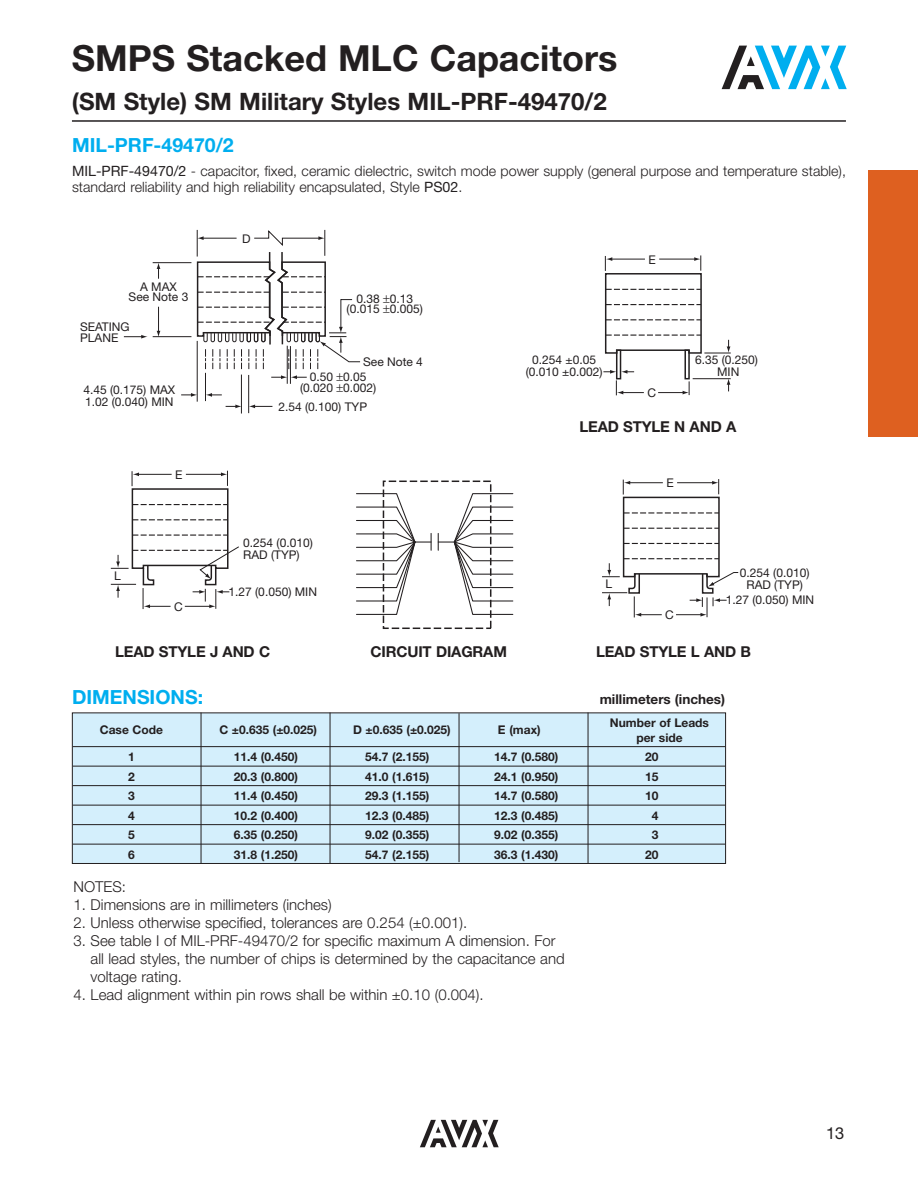
<style>
.page{position:relative;width:918px;height:1188px;background:#fff}
.page>*{position:absolute;margin:0;border:0;box-sizing:border-box;transform-origin:0 0}
.t1{font:700 36px "Helvetica Neue LT Std";color:#231f20}
.t2{font:700 24px "Helvetica Neue LT Std";color:#231f20}
.t3{font:700 19.5px "Helvetica Neue LT Std";color:#00aeef}
.t4{font:16.5px "Helvetica Neue LT Std";color:#231f20}
.t5{font:300 15px/18px "Helvetica Neue LT Std";color:#231f20}
.t6{font:700 15px "Helvetica Neue LT Std";letter-spacing:-.01em;color:#231f20}
.t7{font:300 14.25px/16.5px "Helvetica Neue LT Std";color:#231f20}
.t8{font:700 13.5px "Helvetica Neue LT Std";color:#231f20}
.t9{font:700 12px/15px "Helvetica Neue LT Std";color:#231f20;text-align:center}
.t10{font:12px/12px "Helvetica Neue";color:#231f20;text-align:center}
.s1{font-weight:400}
</style>
<div class="page">
<svg style="left:722px;top:46px;width:125px;height:43px"></svg>
<svg style="left:420px;top:1120px;width:79px;height:27px"></svg>
<div style="left:869px;top:170px;width:49px;height:266px;background:#de6020"></div>
<div style="left:72px;top:713px;width:654px;height:150px;background:#d4effc"></div>
<div style="left:72px;top:712px;width:654px;height:152px;border:1px solid #231f20"></div>
<hr style="left:73px;top:746px;width:652px;height:1px;background:#231f20">
<hr style="left:73px;top:766px;width:652px;height:1px;background:#231f20">
<hr style="left:73px;top:785px;width:652px;height:1px;background:#231f20">
<hr style="left:73px;top:805px;width:652px;height:1px;background:#231f20">
<hr style="left:73px;top:824px;width:652px;height:1px;background:#231f20">
<hr style="left:73px;top:844px;width:652px;height:1px;background:#231f20">
<hr style="left:201px;top:713px;width:1px;height:151px;background:#231f20">
<hr style="left:330px;top:713px;width:1px;height:151px;background:#231f20">
<hr style="left:459px;top:713px;width:1px;height:149px;background:#231f20">
<hr style="left:588px;top:713px;width:1px;height:151px;background:#231f20">
<hr style="left:153px;top:262px;width:38px;height:1px;background:#231f20">
<hr style="left:153px;top:336px;width:38px;height:1px;background:#231f20">
<hr style="left:241px;top:375px;width:1px;height:39px;background:#231f20">
<hr style="left:248px;top:375px;width:1px;height:38px;background:#231f20">
<svg style="left:124px;top:335px;width:24px;height:4px"></svg>
<svg style="left:157px;top:263px;width:3px;height:16px"></svg>
<svg style="left:157px;top:307px;width:3px;height:30px"></svg>
<hr style="left:693px;top:378px;width:38px;height:1px;background:#231f20">
<svg style="left:727px;top:378px;width:3px;height:13px"></svg>
<svg style="left:603px;top:370px;width:31px;height:4px"></svg>
<svg style="left:658px;top:381px;width:32px;height:14px"></svg>
<svg style="left:616px;top:380px;width:28px;height:15px"></svg>
<svg style="left:604px;top:255px;width:127px;height:99px"></svg>
<div style="left:616px;top:349px;width:5px;height:30px;border:2px solid #231f20"></div>
<div style="left:684px;top:349px;width:6px;height:30px;border:2px solid #231f20"></div>
<svg style="left:111px;top:471px;width:128px;height:138px"></svg>
<div style="left:383px;top:481px;width:108px;height:148px;border:2px dashed #231f20"></div>
<svg style="left:356px;top:493px;width:158px;height:122px"></svg>
<svg style="left:602px;top:479px;width:137px;height:138px"></svg>
<hr style="left:72px;top:120px;width:774px;height:2px;background:#231f20">
<svg style="left:181px;top:230px;width:180px;height:178px"></svg>
<h1 class="t1" style="left:72px;top:45px;width:547px">SMPS Stacked MLC Capacitors</h1>
<h2 class="t2" style="left:72px;top:93px;width:536px">(SM Style) SM Military Styles MIL-PRF-49470/2</h2>
<h3 class="t3" style="left:72px;top:138px;width:163px">MIL-PRF-49470/2</h3>
<p class="t7" style="left:72px;top:164px;width:775px"><span class="s1">MIL-PRF-49470/2</span> - capacitor, fixed, ceramic dielectric, switch mode power supply (general purpose and temperature stable), standard reliability and high reliability encapsulated, Style <span class="s1">PS02</span>.</p>
<p class="t10" style="left:242px;top:234px;width:10px">D</p>
<p class="t10" style="left:129px;top:282px;width:61px;line-height:10.5px">A MAX<br>See Note 3</p>
<p class="t10" style="left:80px;top:323px;width:51px;line-height:10.5px;text-align:left">SEATING<br>PLANE</p>
<p class="t10" style="left:83px;top:385px;width:93px;text-align:left">4.45 (0.175) MAX<br>1.02 (0.040) MIN</p>
<p class="t10" style="left:114px;top:571px;width:8px">L</p>
<p class="t10" style="left:175px;top:470px;width:9px">E</p>
<p class="t10" style="left:174px;top:602px;width:10px">C</p>
<p class="t10" style="left:347px;top:294px;width:78px;line-height:10.5px">0.38 0.13 (0.015 0.005)</p>
<p class="t10" style="left:648px;top:255px;width:9px">E</p>
<p class="t10" style="left:526px;top:355px;width:78px">0.254 ±0.05 (0.010 ±0.002)</p>
<p class="t10" style="left:310px;top:355px;width:115px;line-height:15.3px;text-align:left;text-indent:53px">See Note 4<br>0.50 0.05</p>
<p class="t10" style="left:300px;top:383px;width:78px">(0.020 0.002)</p>
<p class="t10" style="left:647px;top:388px;width:10px">C</p>
<p class="t10" style="left:278px;top:402px;width:90px">2.54 (0.100) TYP</p>
<p class="t10" style="left:695px;top:355px;width:64px">6.35 (0.250)<br>MIN</p>
<p class="t6" style="left:579px;top:421px;width:158px">LEAD STYLE N AND A</p>
<p class="t10" style="left:243px;top:538px;width:71px;text-align:left">0.254 (0.010)<br>RAD (TYP)</p>
<p class="t10" style="left:229px;top:587px;width:90px">1.27 (0.050) MIN</p>
<p class="t10" style="left:606px;top:579px;width:8px">L</p>
<p class="t10" style="left:666px;top:478px;width:9px">E</p>
<p class="t10" style="left:665px;top:610px;width:10px">C</p>
<p class="t10" style="left:740px;top:568px;width:71px">0.254 (0.010)<br>RAD (TYP)</p>
<p class="t10" style="left:726px;top:595px;width:90px">1.27 (0.050) MIN</p>
<p class="t6" style="left:115px;top:646px;width:156px">LEAD STYLE J AND C</p>
<p class="t6" style="left:371px;top:646px;width:138px">CIRCUIT DIAGRAM</p>
<p class="t6" style="left:596px;top:646px;width:156px">LEAD STYLE L AND B</p>
<h3 class="t3" style="left:72px;top:690px;width:133px">DIMENSIONS:</h3>
<p class="t8" style="left:600px;top:694px;width:127px">millimeters (inches)</p>
<p class="t9" style="left:100px;top:724px;width:65px">Case Code</p>
<p class="t9" style="left:219px;top:724px;width:99px">C ±0.635 (±0.025)</p>
<p class="t9" style="left:353px;top:724px;width:99px">D ±0.635 (±0.025)</p>
<p class="t9" style="left:498px;top:724px;width:44px">E (max)</p>
<p class="t9" style="left:610px;top:716px;width:101px">Number of Leads per side</p>
<p class="t9" style="left:128px;top:751px;width:8px">1</p>
<p class="t9" style="left:234px;top:751px;width:66px">11.4 (0.450)</p>
<p class="t9" style="left:365px;top:751px;width:66px">54.7 (2.155)</p>
<p class="t9" style="left:494px;top:751px;width:66px">14.7 (0.580)</p>
<p class="t9" style="left:645px;top:751px;width:15px">20</p>
<p class="t9" style="left:128px;top:770px;width:8px">2</p>
<p class="t9" style="left:234px;top:770px;width:66px">20.3 (0.800)</p>
<p class="t9" style="left:365px;top:770px;width:66px">41.0 (1.615)</p>
<p class="t9" style="left:494px;top:770px;width:66px">24.1 (0.950)</p>
<p class="t9" style="left:645px;top:770px;width:15px">15</p>
<p class="t9" style="left:128px;top:790px;width:8px">3</p>
<p class="t9" style="left:234px;top:790px;width:66px">11.4 (0.450)</p>
<p class="t9" style="left:365px;top:790px;width:66px">29.3 (1.155)</p>
<p class="t9" style="left:494px;top:790px;width:66px">14.7 (0.580)</p>
<p class="t9" style="left:645px;top:790px;width:15px">10</p>
<p class="t9" style="left:128px;top:809px;width:8px">4</p>
<p class="t9" style="left:234px;top:809px;width:66px">10.2 (0.400)</p>
<p class="t9" style="left:365px;top:809px;width:66px">12.3 (0.485)</p>
<p class="t9" style="left:494px;top:809px;width:66px">12.3 (0.485)</p>
<p class="t9" style="left:652px;top:809px;width:8px">4</p>
<p class="t9" style="left:128px;top:829px;width:8px">5</p>
<p class="t9" style="left:234px;top:829px;width:66px">6.35 (0.250)</p>
<p class="t9" style="left:365px;top:829px;width:66px">9.02 (0.355)</p>
<p class="t9" style="left:494px;top:829px;width:66px">9.02 (0.355)</p>
<p class="t9" style="left:652px;top:829px;width:8px">3</p>
<p class="t9" style="left:128px;top:848px;width:8px">6</p>
<p class="t9" style="left:234px;top:848px;width:66px">31.8 (1.250)</p>
<p class="t9" style="left:365px;top:848px;width:66px">54.7 (2.155)</p>
<p class="t9" style="left:494px;top:848px;width:66px">36.3 (1.430)</p>
<p class="t9" style="left:645px;top:848px;width:15px">20</p>
<p class="t5" style="left:74px;top:879px;width:54px">NOTES:</p>
<p class="t5" style="left:74px;top:897px;width:260px">1. Dimensions are in millimeters (inches)</p>
<p class="t5" style="left:74px;top:915px;width:395px">2. Unless otherwise specified, tolerances are 0.254 (±0.001).</p>
<p class="t5" style="left:91px;top:933px;width:476px;text-indent:-17px">3. See table I of MIL-PRF-49470/2 for specific maximum A dimension. For all lead styles, the number of chips is determined by the capacitance and voltage rating.</p>
<p class="t5" style="left:74px;top:987px;width:412px">4. Lead alignment within pin rows shall be within ±0.10 (0.004).</p>
<p class="t4" style="left:826px;top:1127px;width:20px">13</p>
</div>
